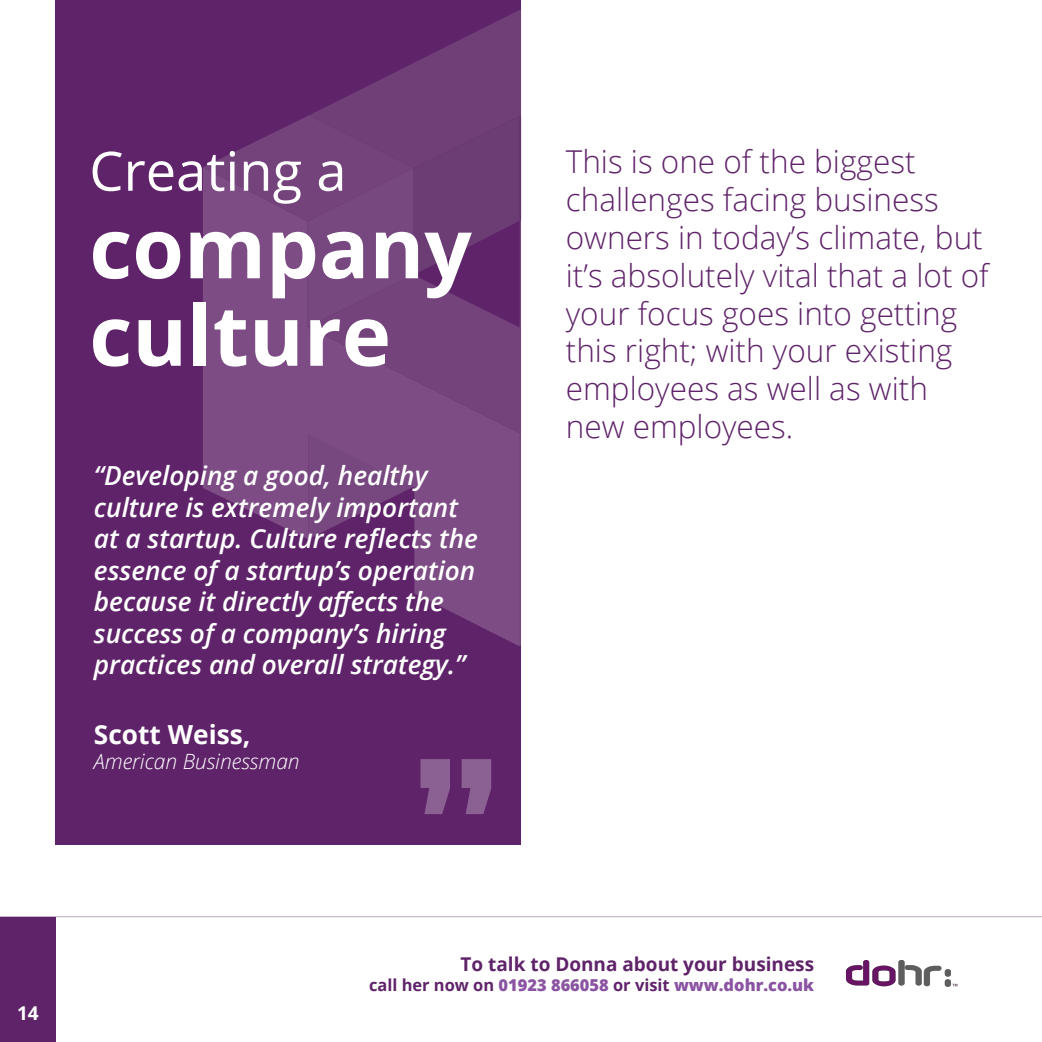
<style>
.page{position:relative;width:1042px;height:1042px;background:#fff}
.page>*{position:absolute;margin:0;border:0;box-sizing:border-box;transform-origin:0 0}
.t1{font:700 83.48px/87.5px "Open Sans";color:#fff}
.t2{font:54.25px "Open Sans";color:#fff}
.t3{font:300 31.5px/37.8px "Open Sans";color:#5f2369}
.t4{font:italic 600 26.25px/31.5px "Open Sans";color:#fff}
.t5{font:700 26.25px "Open Sans";color:#fff}
.t6{font:italic 300 21px "Open Sans";color:#fff}
.t7{font:700 18.9px "Open Sans";color:#5f2369}
.t8{font:700 18.9px "Open Sans";color:#fff}
.t9{font:800 16.45px "Open Sans";color:#8a54a2}
.s1{font-weight:700;color:#5f2369}
</style>
<div class="page">
<hr style="left:0;top:916px;width:1042px;height:1px;background:#5f2369">
<div style="left:0;top:917px;width:56px;height:125px;background:#5f2369"></div>
<div style="left:56px;top:0;width:465px;height:845px;background:#5f2369"></div>
<svg style="left:310px;top:10px;width:212px;height:105px;fill:#703f78"></svg>
<svg style="left:204px;top:115px;width:318px;height:531px"></svg>
<svg style="left:203px;top:167px;width:316px;height:479px;fill:#77477f"></svg>
<svg style="left:420px;top:759px;width:71px;height:55px"></svg>
<img style="left:845px;top:960px;width:113px;height:27px">
<h2 class="t2" style="left:89px;top:134px;width:259px">Creating a</h2>
<h1 class="t1" style="left:89px;top:202px;width:384px">company culture</h1>
<p class="t4" style="left:94px;top:459px;width:386px">“Developing a good, healthy culture is extremely important at a startup. Culture reflects the essence of a startup’s operation because it directly affects the success of a company’s hiring practices and overall strategy.”</p>
<p class="t5" style="left:94px;top:716px;width:158px">Scott Weiss,</p>
<p class="t6" style="left:94px;top:747px;width:207px">American Businessman</p>
<p class="t3" style="left:566px;top:142px;width:424px">This is one of the biggest challenges facing business owners in today’s climate, but it’s absolutely vital that a lot of your focus goes into getting this right; with your existing employees as well as with new employees.</p>
<p class="t8" style="left:17px;top:999px;width:23px">14</p>
<p class="t7" style="left:461px;top:951px;width:355px">To talk to Donna about your business</p>
<p class="t9" style="left:369px;top:972px;width:446px"><span class="s1">call her now on</span> 01923 866058 <span class="s1">or visit</span> www.dohr.co.uk</p>
</div>
